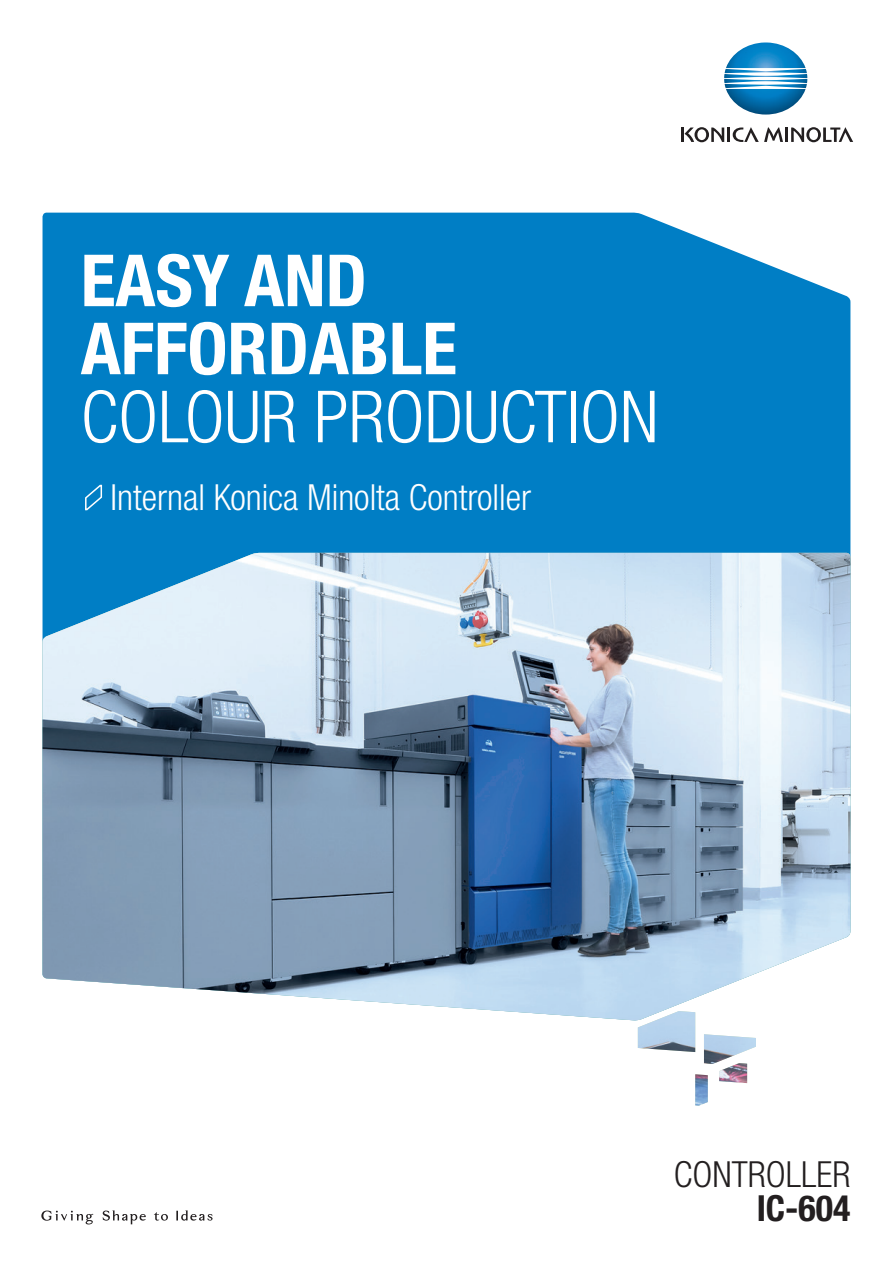
<style>
.page{position:relative;width:893px;height:1263px;background:#fff}
.page>*{position:absolute;margin:0;border:0;box-sizing:border-box;transform-origin:0 0}
.Bro_Title_HEAD_BoldC{font:700 condensed 72px/68.1px "Helvetica Neue LTW1 G";color:#fff}
.Bro_Title_HEAD_Light{font:300 condensed 72px "Helvetica Neue LTW1 G";color:#fff}
.Bro_Title_SUBLINE_Li{font:300 condensed 36px "Helvetica Neue LTW1 G";color:#fff}
.Bro_Title_ORIGINATOR{font:300 condensed 36px "Helvetica Neue LTW1 G";color:#231f20}
.Bro_Title_ORIGINATOR-2{font:700 condensed 36px "Helvetica Neue LTW1 G";color:#231f20}
</style>
<div class="page">
<div style="left:43px;top:213px;width:807px;height:340px;background:#007ec5"></div>
<img style="left:724px;top:42px;width:83px;height:73px">
<hr style="left:785px;top:128px;width:3px;height:14px;background:#231f20">
<svg style="left:791px;top:127px;width:62px;height:15px"></svg>
<svg style="left:681px;top:127px;width:102px;height:15px"></svg>
<svg style="left:103px;top:1210px;width:43px;height:14px"></svg>
<svg style="left:176px;top:1210px;width:37px;height:10px"></svg>
<svg style="left:41px;top:1210px;width:52px;height:14px"></svg>
<svg style="left:154px;top:1212px;width:14px;height:9px"></svg>
<img style="left:638px;top:1020px;width:118px;height:86px">
<img style="left:43px;top:553px;width:807px;height:467px">
<svg style="left:84px;top:484px;width:19px;height:28px"></svg>
<p class="Bro_Title_HEAD_BoldC" style="left:81px;top:247px;width:378px">EASY AND<br>AFFORDABLE</p>
<p class="Bro_Title_HEAD_Light" style="left:81px;top:375px;width:579px">COLOUR PRODUCTION</p>
<p class="Bro_Title_SUBLINE_Li" style="left:111px;top:477px;width:422px">Internal Konica Minolta Controller</p>
<p class="Bro_Title_ORIGINATOR" style="left:674px;top:1153px;width:178px">CONTROLLER</p>
<p class="Bro_Title_ORIGINATOR-2" style="left:757px;top:1187px;width:95px">IC-604</p>
</div>
